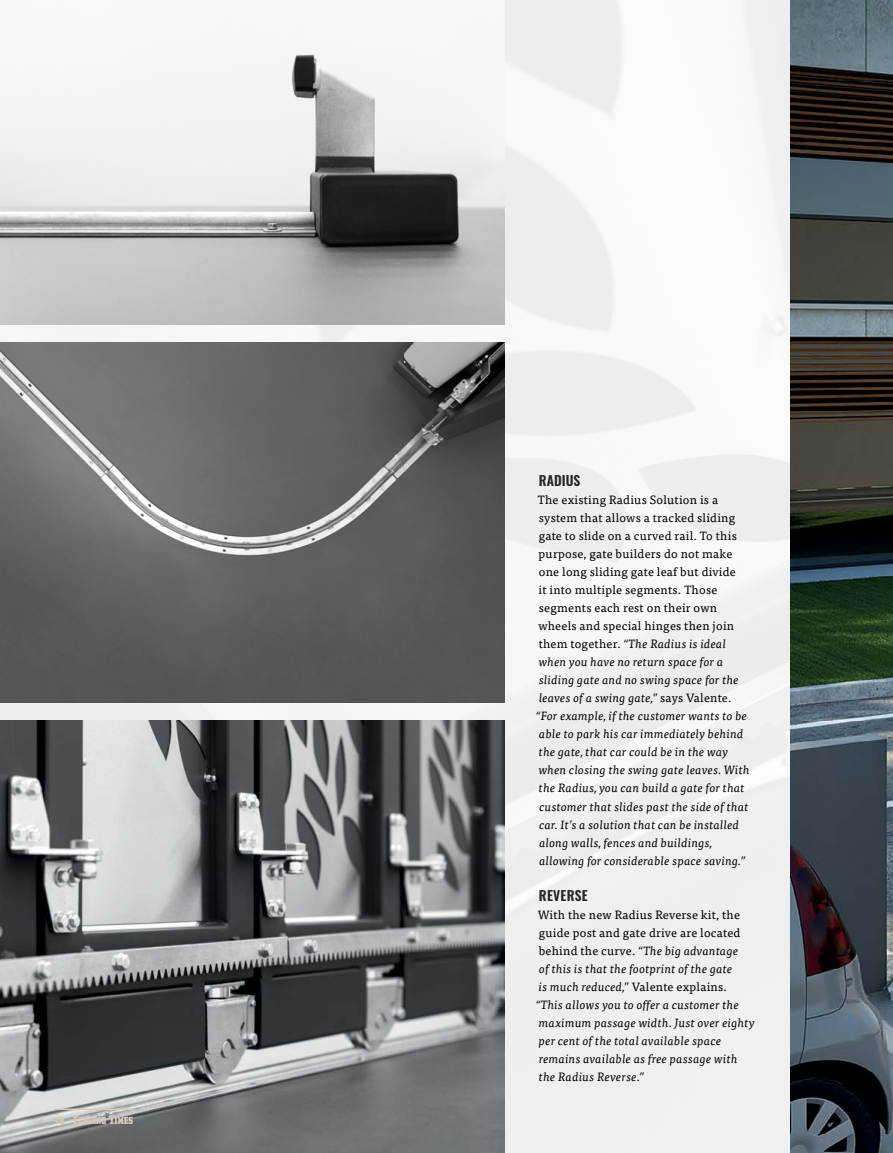
<style>
.page{position:relative;width:893px;height:1153px;background:#fff}
.page>*{position:absolute;margin:0;border:0;box-sizing:border-box;transform-origin:0 0}
.t1{font:15.3px "Laredo Trail Condensed";color:#d6c7be;scale:.59 1}
.t2{font:600 13.5px "Oswald";letter-spacing:.015em;color:#262626}
.t3{font:italic 12px/18px "Tisa Pro";letter-spacing:.02em;color:#000}
.s1{font-style:normal}
</style>
<div class="page">
<img style="left:0;top:0;width:790px;height:1152px">
<img style="left:0;top:720px;width:504px;height:432px">
<img style="left:0;top:342px;width:504px;height:360px">
<img style="left:0;top:0;width:504px;height:324px">
<img style="left:790px;top:0;width:103px;height:1152px">
<hr style="left:54px;top:1108px;width:79px;height:1px;background:#d6c7be">
<p class="t1" style="left:54px;top:1112px;width:136px">48 Fencing Times</p>
<p class="t2" style="left:539px;top:473px;width:43px">RADIUS</p>
<p class="t3" style="left:536px;top:490px;width:215px"><span class="s1">The existing Radius Solution is a system that allows a tracked sliding gate to slide on a curved rail. To this purpose, gate builders do not make one long sliding gate leaf but divide<br>it into multiple segments. Those segments each rest on their own wheels and special hinges then join them together.</span> “The Radius is ideal when you have no return space for a sliding gate and no swing space for the leaves of a swing gate,” <span class="s1">says Valente. </span>“For example, if the customer wants to be able to park his car immediately behind the gate, that car could be in the way when closing the swing gate leaves. With the Radius, you can build a gate for that customer that slides past the side of that car. It’s a solution that can be installed along walls, fences and buildings, allowing for considerable space saving.”</p>
<p class="t2" style="left:539px;top:887px;width:50px">REVERSE</p>
<p class="t3" style="left:536px;top:904px;width:220px"><span class="s1">With the new Radius Reverse kit, the guide post and gate drive are located behind the curve.</span> “The big advantage<br>of this is that the footprint of the gate<br>is much reduced,” <span class="s1">Valente explains.<br></span>“This allows you to offer a customer the maximum passage width. Just over eighty per cent of the total available space remains available as free passage with<br>the Radius Reverse.”</p>
</div>
